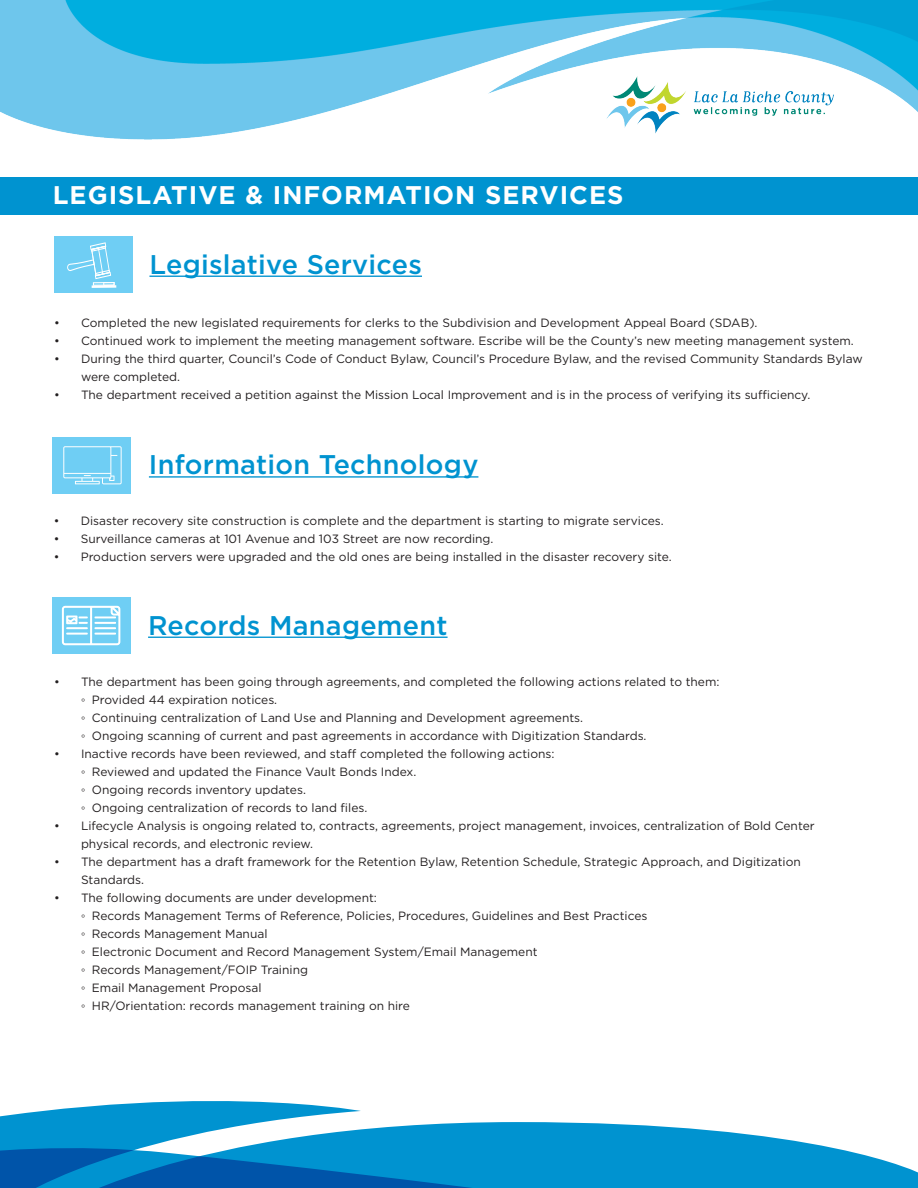
<style>
.page{position:relative;width:918px;height:1188px;background:#fff}
.page>*{position:absolute;margin:0;border:0;box-sizing:border-box;transform-origin:0 0}
.t1{font:500 27px "Gotham";letter-spacing:.01em;color:#0093d0}
.t2{font:700 25.5px "Gotham";letter-spacing:.04em;color:#fff}
.t3{font:12px/18px "Gotham";color:#231f20}
.s1{font-family:"Arial"}
</style>
<div class="page">
<img style="left:0;top:0;width:918px;height:140px">
<svg style="left:0;top:1101px;width:361px;height:87px"></svg>
<svg style="left:43px;top:1122px;width:875px;height:66px;fill:#0093d0"></svg>
<div style="left:53px;top:597px;width:78px;height:57px;background:#6fcef4"></div>
<svg style="left:62px;top:605px;width:59px;height:40px"></svg>
<hr style="left:148px;top:637px;width:300px;height:1px;background:#0093d0">
<div style="left:54px;top:236px;width:78px;height:57px;background:#6fcef4"></div>
<svg style="left:67px;top:242px;width:44px;height:38px"></svg>
<div style="left:93px;top:282px;width:22px;height:4px;border:1px solid #fff"></div>
<hr style="left:92px;top:285px;width:24px;height:3px;background:#fff">
<div style="left:103px;top:282px;width:12px;height:4px;border:1px solid #fff"></div>
<div style="left:0;top:177px;width:918px;height:37px;background:#0093d0"></div>
<hr style="left:149px;top:276px;width:273px;height:1px;background:#0093d0">
<div style="left:53px;top:437px;width:78px;height:57px;background:#6fcef4"></div>
<svg style="left:63px;top:446px;width:59px;height:38px"></svg>
<hr style="left:149px;top:476px;width:329px;height:2px;background:#0093d0">
<p class="t2" style="left:53px;top:178px;width:572px">LEGISLATIVE &amp; INFORMATION SERVICES</p>
<p class="t1" style="left:149px;top:246px;width:274px">Legislative Services</p>
<p class="t3" style="left:54px;top:313px;width:705px">• Completed the new legislated requirements for clerks to the Subdivision and Development Appeal Board (SDAB).</p>
<p class="t3" style="left:54px;top:331px;width:801px">• Continued work to implement the meeting management software. Escribe will be the County’s new meeting management system.</p>
<p class="t3" style="left:81px;top:349px;width:783px;text-indent:-27px">• During the third quarter, Council’s Code of Conduct Bylaw, Council’s Procedure Bylaw, and the revised Community Standards Bylaw were completed.</p>
<p class="t3" style="left:54px;top:385px;width:758px">• The department received a petition against the Mission Local Improvement and is in the process of verifying its sufficiency.</p>
<p class="t1" style="left:149px;top:447px;width:331px">Information Technology</p>
<p class="t3" style="left:54px;top:511px;width:612px">• Disaster recovery site construction is complete and the department is starting to migrate services.</p>
<p class="t3" style="left:54px;top:529px;width:441px">• Surveillance cameras at 101 Avenue and 103 Street are now recording.</p>
<p class="t3" style="left:54px;top:547px;width:620px">• Production servers were upgraded and the old ones are being installed in the disaster recovery site.</p>
<p class="t1" style="left:148px;top:607px;width:301px">Records Management</p>
<p class="t3" style="left:81px;top:672px;width:640px;text-indent:-27px">• The department has been going through agreements, and completed the following actions related to them: <span class="s1">◦</span> Provided 44 expiration notices.<br><span class="s1">◦</span> Continuing centralization of Land Use and Planning and Development agreements.<br><span class="s1">◦</span> Ongoing scanning of current and past agreements in accordance with Digitization Standards.</p>
<p class="t3" style="left:81px;top:744px;width:475px;text-indent:-27px">• Inactive records have been reviewed, and staff completed the following actions: <span class="s1">◦</span> Reviewed and updated the Finance Vault Bonds Index.<br><span class="s1">◦</span> Ongoing records inventory updates.<br><span class="s1">◦</span> Ongoing centralization of records to land files.</p>
<p class="t3" style="left:81px;top:816px;width:735px;text-indent:-27px">• Lifecycle Analysis is ongoing related to, contracts, agreements, project management, invoices, centralization of Bold Center physical records, and electronic review.</p>
<p class="t3" style="left:81px;top:852px;width:721px;text-indent:-27px">• The department has a draft framework for the Retention Bylaw, Retention Schedule, Strategic Approach, and Digitization<br>Standards.</p>
<p class="t3" style="left:81px;top:888px;width:568px;text-indent:-27px">• The following documents are under development:<br><span class="s1">◦</span> Records Management Terms of Reference, Policies, Procedures, Guidelines and Best Practices <span class="s1">◦</span> Records Management Manual<br><span class="s1">◦</span> Electronic Document and Record Management System/Email Management<br><span class="s1">◦</span> Records Management/FOIP Training<br><span class="s1">◦</span> Email Management Proposal<br><span class="s1">◦</span> HR/Orientation: records management training on hire</p>
</div>
